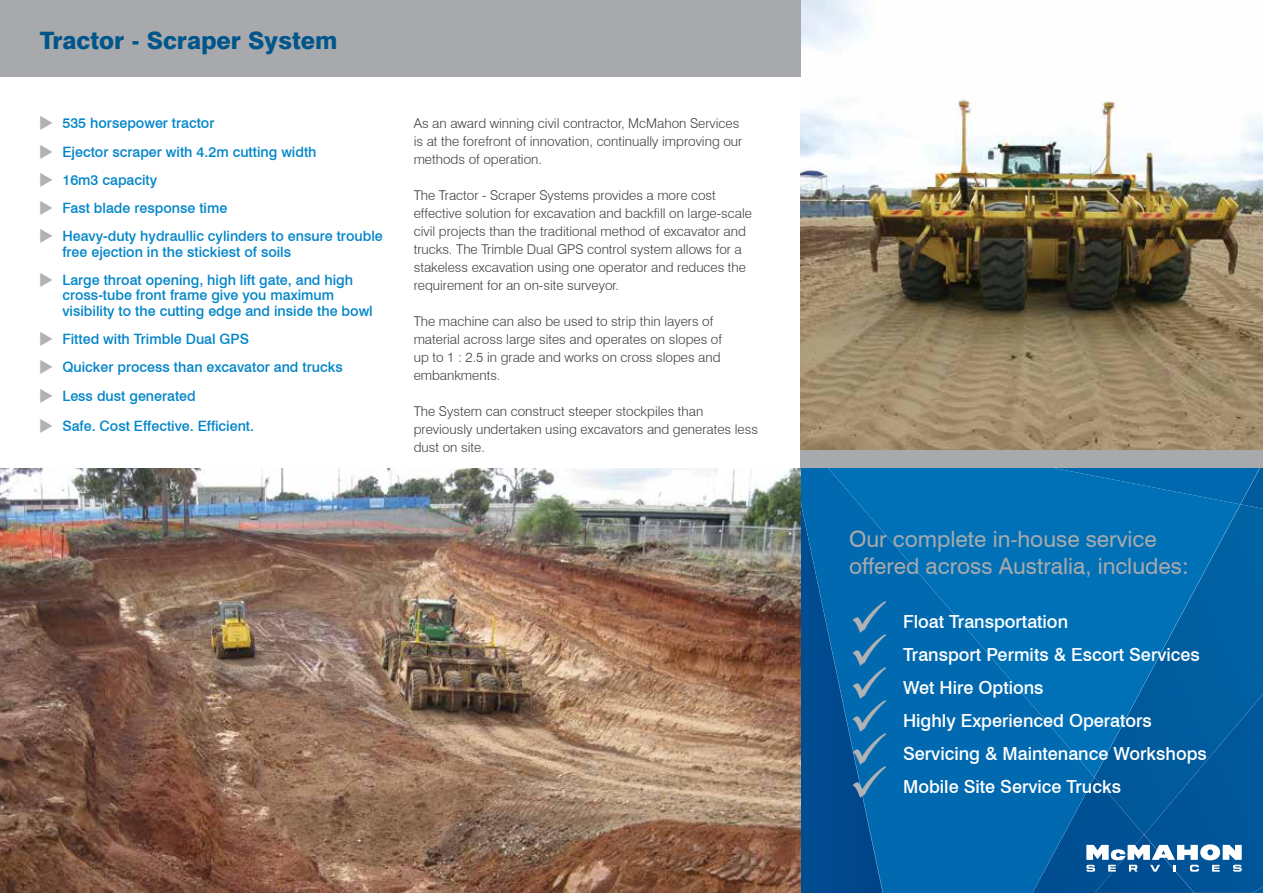
<style>
.page{position:relative;width:1263px;height:893px;background:#fff}
.page>*{position:absolute;margin:0;border:0;box-sizing:border-box;transform-origin:0 0}
.t1{font:800 24px "Swiss 721 BT";color:#00558a}
.t2{font:22.5px/27px "Swiss 721 BT";color:#a7a9ac}
.t3{font:500 18px/33px "Swiss 721 BT";color:#fff}
.t4{font:500 14.25px/28.2px "Swiss 721 BT";color:#0085ca}
.t5{font:300 13.5px/18px "Swiss 721 BT";color:#414042}
</style>
<div class="page">
<img style="left:1260px;top:694px;width:3px;height:199px">
<img style="left:1260px;top:468px;width:3px;height:41px">
<div style="left:801px;top:468px;width:231px;height:425px;background:#0069b0"></div>
<div style="left:886px;top:844px;width:39px;height:45px;background:#0069b0"></div>
<img style="left:886px;top:889px;width:39px;height:4px">
<img style="left:0;top:468px;width:801px;height:425px">
<img style="left:801px;top:0;width:462px;height:451px">
<div style="left:801px;top:451px;width:462px;height:17px;background:#a7a9ac"></div>
<div style="left:0;top:0;width:801px;height:77px;background:#a7a9ac"></div>
<svg style="left:1032px;top:468px;width:228px;height:425px;background:#0567aa"></svg>
<svg style="left:801px;top:503px;width:85px;height:390px;background:#005aa0"></svg>
<h1 class="t1" style="left:40px;top:26px;width:299px">Tractor - Scraper System</h1>
<p class="t4" style="left:62px;top:109px;width:322px">535 horsepower tractor<br>Ejector scraper with 4.2m cutting width<br>16m3 capacity<br>Fast blade response time<br>Heavy-duty hydraullic cylinders to ensure trouble</p>
<p class="t4" style="left:62px;top:237px;width:292px">free ejection in the stickiest of soils<br>Large throat opening, high lift gate, and high</p>
<p class="t4" style="left:62px;top:287px;width:312px;line-height:15.5px">cross-tube front frame give you maximum visibility to the cutting edge and inside the bowl</p>
<p class="t4" style="left:62px;top:325px;width:282px">Fitted with Trimble Dual GPS<br>Quicker process than excavator and trucks<br>Less dust generated</p>
<p class="t4" style="left:62px;top:412px;width:193px">Safe. Cost Effective. Efficient.</p>
<p class="t5" style="left:414px;top:114px;width:330px">As an award winning civil contractor, McMahon Services is at the forefront of innovation, continually improving our methods of operation.</p>
<p class="t5" style="left:414px;top:186px;width:340px">The Tractor - Scraper Systems provides a more cost effective solution for excavation and backfill on large-scale civil projects than the traditional method of excavator and trucks. The Trimble Dual GPS control system allows for a stakeless excavation using one operator and reduces the requirement for an on-site surveyor.</p>
<p class="t5" style="left:414px;top:312px;width:310px">The machine can also be used to strip thin layers of material across large sites and operates on slopes of up to 1 : 2.5 in grade and works on cross slopes and embankments.</p>
<p class="t5" style="left:414px;top:402px;width:346px">The System can construct steeper stockpiles than previously undertaken using excavators and generates less dust on site.</p>
<h2 class="t2" style="left:849px;top:525px;width:341px">Our complete in-house service offered across Australia, includes:</h2>
<h3 class="t3" style="left:903px;top:605px;width:305px">Float Transportation<br>Transport Permits &amp; Escort Services<br>Wet Hire Options<br>Highly Experienced Operators<br>Servicing &amp; Maintenance Workshops<br>Mobile Site Service Trucks</h3>
</div>
